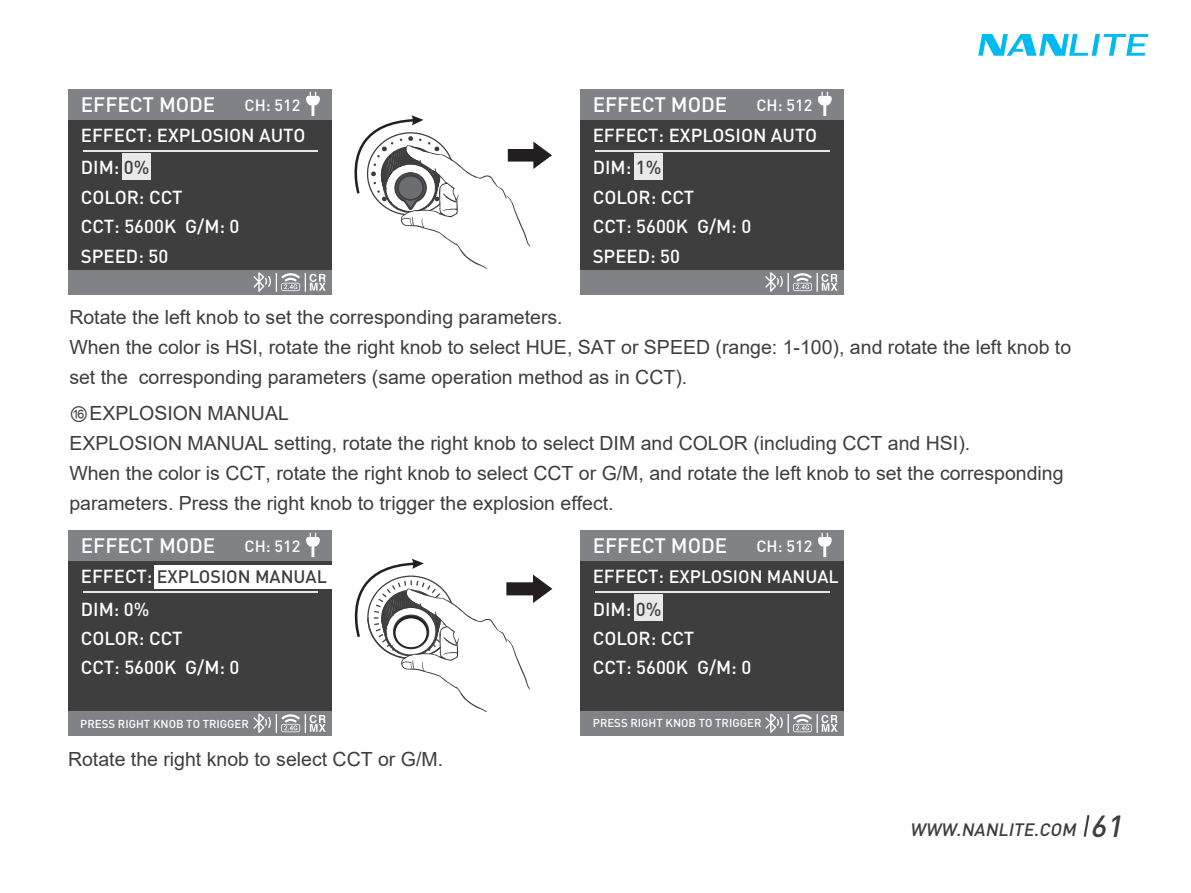
<style>
.page{position:relative;width:1191px;height:893px;background:#fff}
.page>*{position:absolute;margin:0;border:0;box-sizing:border-box;transform-origin:0 0}
.t1{font:500 20.7px "DIN Pro";color:#fff}
.t2{font:19.5px/30px "Arial";color:#3e3e3f}
.t3{font:500 18.6px/29.4px "DIN Pro";color:#fff}
.t4{font:500 17.7px "DIN Pro";color:#3e3e3f}
.t5{font:500 17.7px "DIN Pro";color:#fff}
.t6{font:italic 500 17.7px "DIN Pro";color:#3e3e3f}
.t7{font:500 16.2px "DIN Pro";color:#fff}
.t8{font:500 11.4px "DIN Pro";color:#fff}
.s1{color:#3e3e3f}
.s2{font-family:"Arial Unicode MS";font-size:18.9px}
.s3{font-size:18.6px;color:#fff}
.s4{font-size:18.6px}
.s5{font-size:30.3px}
</style>
<div class="page">
<svg style="left:1083px;top:815px;width:7px;height:22px"></svg>
<svg style="left:978px;top:34px;width:170px;height:22px"></svg>
<div style="left:68px;top:530px;width:264px;height:205px;background:#3e3e3f"></div>
<hr style="left:83px;top:592px;width:234px;height:1px;background:#e6e7e9">
<div style="left:155px;top:565px;width:177px;height:24px;background:#fff"></div>
<div style="left:68px;top:530px;width:264px;height:31px;background:#808285"></div>
<svg style="left:306px;top:533px;width:14px;height:24px"></svg>
<div style="left:68px;top:711px;width:264px;height:24px;background:#808285"></div>
<svg style="left:253px;top:713px;width:73px;height:20px"></svg>
<svg style="left:354px;top:559px;width:198px;height:152px"></svg>
<svg style="left:354px;top:115px;width:198px;height:153px"></svg>
<div style="left:68px;top:89px;width:264px;height:205px;background:#3e3e3f"></div>
<hr style="left:83px;top:151px;width:234px;height:1px;background:#e6e7e9">
<div style="left:123px;top:154px;width:28px;height:26px;background:#eae9e9"></div>
<div style="left:68px;top:89px;width:264px;height:30px;background:#808285"></div>
<svg style="left:306px;top:92px;width:14px;height:24px"></svg>
<div style="left:68px;top:270px;width:264px;height:24px;background:#808285"></div>
<svg style="left:253px;top:272px;width:73px;height:20px"></svg>
<div style="left:580px;top:530px;width:264px;height:205px;background:#3e3e3f"></div>
<hr style="left:595px;top:592px;width:234px;height:1px;background:#e6e7e9">
<div style="left:635px;top:595px;width:28px;height:26px;background:#eae9e9"></div>
<div style="left:580px;top:530px;width:264px;height:31px;background:#808285"></div>
<svg style="left:818px;top:533px;width:13px;height:24px"></svg>
<div style="left:580px;top:711px;width:264px;height:24px;background:#808285"></div>
<svg style="left:765px;top:713px;width:72px;height:20px"></svg>
<div style="left:580px;top:89px;width:264px;height:205px;background:#3e3e3f"></div>
<hr style="left:595px;top:151px;width:234px;height:1px;background:#e6e7e9">
<div style="left:635px;top:154px;width:28px;height:26px;background:#eae9e9"></div>
<div style="left:580px;top:89px;width:264px;height:30px;background:#808285"></div>
<svg style="left:818px;top:92px;width:13px;height:24px"></svg>
<div style="left:580px;top:270px;width:264px;height:24px;background:#808285"></div>
<svg style="left:765px;top:272px;width:72px;height:20px"></svg>
<p class="t1" style="left:81px;top:91px;width:136px">EFFECT MODE</p>
<p class="t7" style="left:244px;top:94px;width:57px">CH: 512</p>
<p class="t1" style="left:592px;top:91px;width:136px">EFFECT MODE</p>
<p class="t7" style="left:756px;top:94px;width:57px">CH: 512</p>
<p class="t3" style="left:81px;top:120px;width:226px">EFFECT: EXPLOSION AUTO</p>
<p class="t3" style="left:592px;top:120px;width:226px">EFFECT: EXPLOSION AUTO</p>
<p class="t3" style="left:81px;top:152px;width:160px">DIM: <span class="s1">0%<br></span>COLOR: CCT<br>CCT: 5600K G/M: 0<br>SPEED: 50</p>
<p class="t3" style="left:592px;top:152px;width:160px">DIM: <span class="s1">1%<br></span>COLOR: CCT<br>CCT: 5600K G/M: 0<br>SPEED: 50</p>
<p class="t2" style="left:69px;top:302px;width:1003px">Rotate the left knob to set the corresponding parameters.<br>When the color is HSI, rotate the right knob to select HUE, SAT or SPEED (range: 1-100), and rotate the left knob to set the corresponding parameters (same operation method as in CCT).</p>
<p class="t2" style="left:69px;top:398px;width:995px"><span class="s2">⑯</span>EXPLOSION MANUAL<br>EXPLOSION MANUAL setting, rotate the right knob to select DIM and COLOR (including CCT and HSI).<br>When the color is CCT, rotate the right knob to select CCT or G/M, and rotate the left knob to set the corresponding parameters. Press the right knob to trigger the explosion effect.</p>
<p class="t1" style="left:81px;top:532px;width:136px">EFFECT MODE</p>
<p class="t7" style="left:244px;top:535px;width:57px">CH: 512</p>
<p class="t1" style="left:592px;top:532px;width:136px">EFFECT MODE</p>
<p class="t7" style="left:756px;top:535px;width:57px">CH: 512</p>
<p class="t4" style="left:81px;top:564px;width:248px"><span class="s3">EFFECT:</span> EXPLOSION MANUAL</p>
<p class="t5" style="left:592px;top:564px;width:248px"><span class="s4">EFFECT:</span> EXPLOSION MANUAL</p>
<p class="t3" style="left:81px;top:593px;width:160px">DIM: 0%<br>COLOR: CCT<br>CCT: 5600K G/M: 0</p>
<p class="t3" style="left:592px;top:593px;width:160px">DIM: <span class="s1">0%<br></span>COLOR: CCT<br>CCT: 5600K G/M: 0</p>
<p class="t8" style="left:80px;top:716px;width:170px">PRESS RIGHT KNOB TO TRIGGER</p>
<p class="t8" style="left:593px;top:715px;width:170px">PRESS RIGHT KNOB TO TRIGGER</p>
<p class="t2" style="left:68px;top:744px;width:376px">Rotate the right knob to select CCT or G/M.</p>
<p class="t6" style="left:910px;top:817px;width:221px">WWW.NANLITE.COM <span class="s5">61</span></p>
</div>
